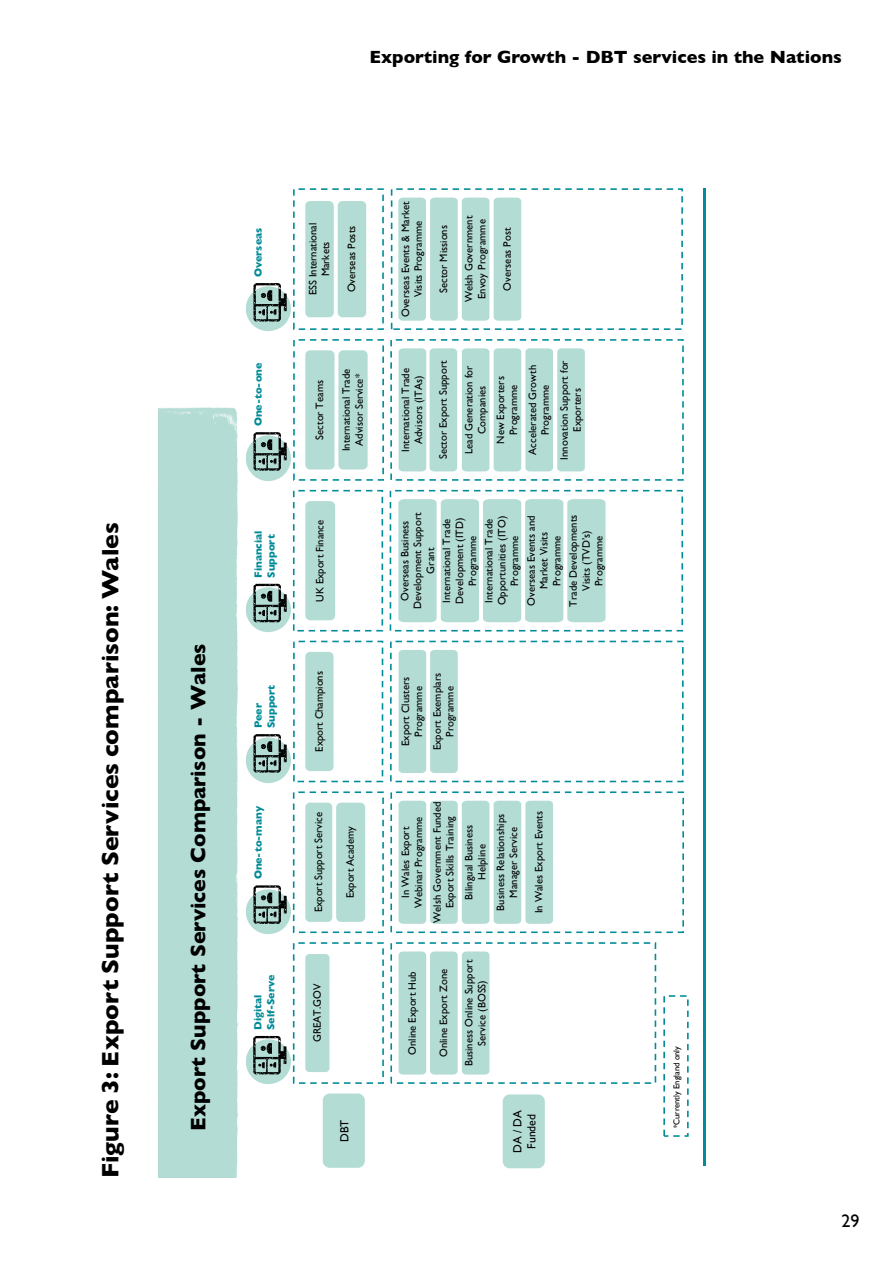
<style>
.page{position:relative;width:893px;height:1263px;background:#fff}
.page>*{position:absolute;margin:0;border:0;box-sizing:border-box;transform-origin:0 0}
.Figure_Table_head{font:700 24.15px "Gill Sans";color:#000}
.t1{font:700 21.45px "Gill Sans";color:#000}
.t2{font:700 18px "Gill Sans";color:#000}
.t3{font:18px "Gill Sans";color:#000}
.t4{font:11.85px/14px "Gill Sans 2";color:#000;text-align:center}
.t5{font:10.8px/12.9px "Gill Sans 2";letter-spacing:.005em;color:#000;text-align:center}
.t6{font:700 10.8px/12.9px "Gill Sans";letter-spacing:-.005em;color:#008c98}
.t7{font:8.55px "Gill Sans 2";color:#000}
</style>
<div class="page">
<div style="left:159px;top:407px;width:79px;height:770px;background:#b3dcd4"></div>
<div style="left:503px;top:1094px;width:42px;height:74px;background:#b3dcd4;border-radius:7px"></div>
<div style="left:323px;top:1093px;width:42px;height:75px;background:#b3dcd4;border-radius:7px"></div>
<div style="left:663px;top:995px;width:26px;height:142px;border:2px dashed #008c98"></div>
<img style="left:246px;top:1045px;width:45px;height:39px">
<svg style="left:253px;top:1036px;width:33px;height:39px"></svg>
<img style="left:246px;top:895px;width:45px;height:39px">
<svg style="left:253px;top:885px;width:34px;height:40px"></svg>
<img style="left:246px;top:744px;width:45px;height:39px">
<svg style="left:253px;top:734px;width:34px;height:39px"></svg>
<img style="left:246px;top:593px;width:45px;height:39px">
<svg style="left:253px;top:584px;width:34px;height:39px"></svg>
<img style="left:246px;top:442px;width:45px;height:39px">
<svg style="left:253px;top:432px;width:34px;height:40px"></svg>
<img style="left:246px;top:292px;width:45px;height:39px">
<svg style="left:253px;top:283px;width:34px;height:39px"></svg>
<svg style="left:398px;top:499px;width:207px;height:123px;background:#bbdfd8"></svg>
<svg style="left:293px;top:490px;width:90px;height:141px"></svg>
<div style="left:390px;top:490px;width:293px;height:141px;border:2px dashed #008c98"></div>
<svg style="left:399px;top:801px;width:154px;height:123px;background:#bbdfd8"></svg>
<div style="left:390px;top:791px;width:294px;height:142px;border:2px dashed #008c98"></div>
<svg style="left:293px;top:791px;width:91px;height:142px"></svg>
<svg style="left:399px;top:650px;width:59px;height:123px;background:#b8ded7"></svg>
<svg style="left:293px;top:641px;width:90px;height:141px"></svg>
<div style="left:390px;top:641px;width:294px;height:141px;border:2px dashed #008c98"></div>
<svg style="left:399px;top:348px;width:186px;height:123px;background:#bbe0d9"></svg>
<svg style="left:293px;top:339px;width:91px;height:142px"></svg>
<div style="left:390px;top:339px;width:294px;height:142px;border:2px dashed #008c98"></div>
<svg style="left:398px;top:198px;width:123px;height:123px;background:#bbdfd8"></svg>
<svg style="left:293px;top:188px;width:91px;height:142px"></svg>
<div style="left:391px;top:188px;width:292px;height:142px;border:2px dashed #008c98"></div>
<svg style="left:399px;top:951px;width:90px;height:123px;background:#badfd8"></svg>
<div style="left:390px;top:942px;width:266px;height:142px;border:2px dashed #008c98"></div>
<svg style="left:293px;top:942px;width:91px;height:142px"></svg>
<hr style="left:703px;top:188px;width:3px;height:977px;background:#008c98">
<p class="Figure_Table_head" style="left:91px;top:1178px;width:657px;rotate:-90deg">Figure 3: Export Support Services comparison: Wales</p>
<h3 class="t2" style="left:370px;top:43px;width:474px">Exporting for Growth - DBT services in the Nations</h3>
<p class="t1" style="left:181px;top:1131px;width:489px;rotate:-90deg">Export Support Services Comparison - Wales</p>
<p class="t6" style="left:252px;top:277px;width:50px;rotate:-90deg">Overseas</p>
<p class="t6" style="left:252px;top:426px;width:65px;rotate:-90deg">One-to-one</p>
<p class="t6" style="left:252px;top:578px;width:48px;rotate:-90deg">Financial<br>Support</p>
<p class="t6" style="left:252px;top:728px;width:45px;rotate:-90deg">Peer<br>Support</p>
<p class="t6" style="left:252px;top:879px;width:75px;rotate:-90deg">One-to-many</p>
<p class="t6" style="left:251px;top:1030px;width:57px;rotate:-90deg">Digital<br>Self-Serve</p>
<p class="t5" style="left:306px;top:295px;width:74px;rotate:-90deg">ESS International<br>Markets</p>
<p class="t5" style="left:399px;top:317px;width:117px;rotate:-90deg">Overseas Events &amp; Market<br>Visits Programme</p>
<p class="t5" style="left:462px;top:302px;width:88px;rotate:-90deg">Welsh Government<br>Envoy Programme</p>
<p class="t5" style="left:437px;top:293px;width:70px;rotate:-90deg">Sector Missions</p>
<p class="t5" style="left:345px;top:292px;width:68px;rotate:-90deg">Overseas Posts</p>
<p class="t5" style="left:500px;top:291px;width:64px;rotate:-90deg">Overseas Post</p>
<p class="t5" style="left:313px;top:439px;width:61px;rotate:-90deg">Sector Teams</p>
<p class="t5" style="left:340px;top:451px;width:84px;rotate:-90deg">International Trade<br>Advisor Service*</p>
<p class="t5" style="left:313px;top:602px;width:83px;rotate:-90deg">UK Export Finance</p>
<p class="t5" style="left:313px;top:752px;width:82px;rotate:-90deg">Export Champions</p>
<p class="t5" style="left:399px;top:452px;width:85px;rotate:-90deg">International Trade<br>Advisors (ITAs)</p>
<p class="t5" style="left:436px;top:459px;width:100px;rotate:-90deg">Sector Export Support</p>
<p class="t5" style="left:462px;top:454px;width:90px;rotate:-90deg">Lead Generation for<br>Companies</p>
<p class="t5" style="left:494px;top:444px;width:69px;rotate:-90deg">New Exporters<br>Programme</p>
<p class="t5" style="left:526px;top:455px;width:91px;rotate:-90deg">Accelerated Growth<br>Programme</p>
<p class="t5" style="left:558px;top:460px;width:101px;rotate:-90deg">Innovation Support for<br>Exporters</p>
<p class="t5" style="left:398px;top:609px;width:98px;rotate:-90deg">Overseas Business<br>Development Support<br>Grant</p>
<p class="t5" style="left:440px;top:604px;width:87px;rotate:-90deg">International Trade<br>Development (ITD)<br>Programme</p>
<p class="t5" style="left:482px;top:605px;width:91px;rotate:-90deg">International Trade<br>Opportunities (ITO)<br>Programme</p>
<p class="t5" style="left:524px;top:606px;width:92px;rotate:-90deg">Overseas Events and<br>Market Visits<br>Programme</p>
<p class="t5" style="left:567px;top:607px;width:93px;rotate:-90deg">Trade Developments<br>Visits (TVD’s)<br>Programme</p>
<p class="t5" style="left:399px;top:746px;width:71px;rotate:-90deg">Export Clusters<br>Programme</p>
<p class="t5" style="left:431px;top:750px;width:79px;rotate:-90deg">Export Exemplars<br>Programme</p>
<p class="t5" style="left:431px;top:923px;width:123px;rotate:-90deg">Welsh Government Funded<br>Export Skills Training</p>
<p class="t5" style="left:312px;top:912px;width:102px;rotate:-90deg">Export Support Service</p>
<p class="t5" style="left:532px;top:913px;width:104px;rotate:-90deg">In Wales Export Events</p>
<p class="t5" style="left:462px;top:900px;width:76px;rotate:-90deg">Bilingual Business<br>Helpline</p>
<p class="t5" style="left:494px;top:910px;width:98px;rotate:-90deg">Business Relationships<br>Manager Service</p>
<p class="t5" style="left:399px;top:908px;width:93px;rotate:-90deg">In Wales Export<br>Webinar Programme</p>
<p class="t5" style="left:344px;top:898px;width:73px;rotate:-90deg">Export Academy</p>
<p class="t5" style="left:405px;top:1055px;width:85px;rotate:-90deg">Online Export Hub</p>
<p class="t5" style="left:437px;top:1057px;width:90px;rotate:-90deg">Online Export Zone</p>
<p class="t5" style="left:462px;top:1066px;width:108px;rotate:-90deg">Business Online Support</p>
<p class="t5" style="left:310px;top:1042px;width:60px;rotate:-90deg">GREAT.GOV</p>
<p class="t5" style="left:475px;top:1046px;width:67px;rotate:-90deg">Service (BOSS)</p>
<p class="t4" style="left:338px;top:1142px;width:24px;rotate:-90deg">DBT</p>
<p class="t4" style="left:510px;top:1153px;width:44px;rotate:-90deg">DA / DA<br>Funded</p>
<p class="t7" style="left:671px;top:1128px;width:84px;rotate:-90deg">*Currently England only</p>
<h3 class="t3" style="left:842px;top:1210px;width:19px">29</h3>
</div>
